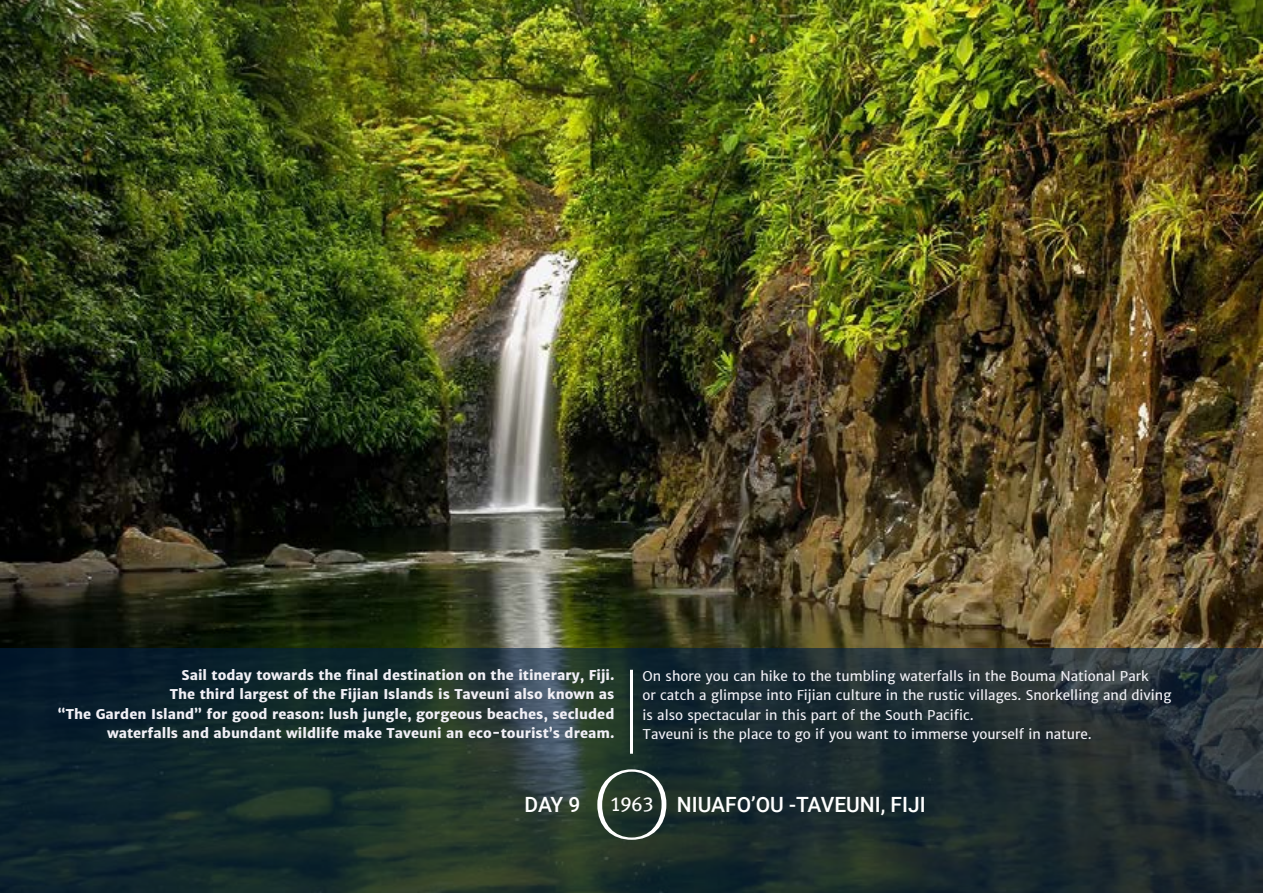
<style>
.page{position:relative;width:1263px;height:893px;background:#fff}
.page>*{position:absolute;margin:0;border:0;box-sizing:border-box;transform-origin:0 0}
.t1{font:500 21px "Roboto";color:#fff}
.t2{font:800 13.5px/19.5px "Merriweather Sans";color:#f1f0f6;text-align:right}
.t3{font:13.5px/19.5px "Merriweather Sans";color:#f1f0f6}
.s1{font-family:"Meta Plus Book Caps";font-weight:400;font-size:20.4px}
</style>
<div class="page">
<img style="left:0;top:0;width:1263px;height:648px">
<svg style="left:0;top:648px;width:1263px;height:245px;background:#1c2d2e"></svg>
<hr style="left:630px;top:670px;width:3px;height:84px;background:#fff">
<svg style="left:597px;top:769px;width:69px;height:71px;background:#42534a"></svg>
<p class="t2" style="left:58px;top:665px;width:558px">Sail today towards the final destination on the itinerary, Fiji.<br>The third largest of the Fijian Islands is Taveuni also known as<br>“The Garden Island” for good reason: lush jungle, gorgeous beaches, secluded waterfalls and abundant wildlife make Taveuni an eco-tourist’s dream.</p>
<p class="t3" style="left:642px;top:666px;width:530px">On shore you can hike to the tumbling waterfalls in the Bouma National Park<br>or catch a glimpse into Fijian culture in the rustic villages. Snorkelling and diving is also spectacular in this part of the South Pacific.<br>Taveuni is the place to go if you want to immerse yourself in nature.</p>
<h1 class="t1" style="left:524px;top:789px;width:57px">DAY 9</h1>
<h1 class="t1" style="left:610px;top:789px;width:317px"><span class="s1">1963</span> NIUAFO’OU -TAVEUNI, FIJI</h1>
</div>
